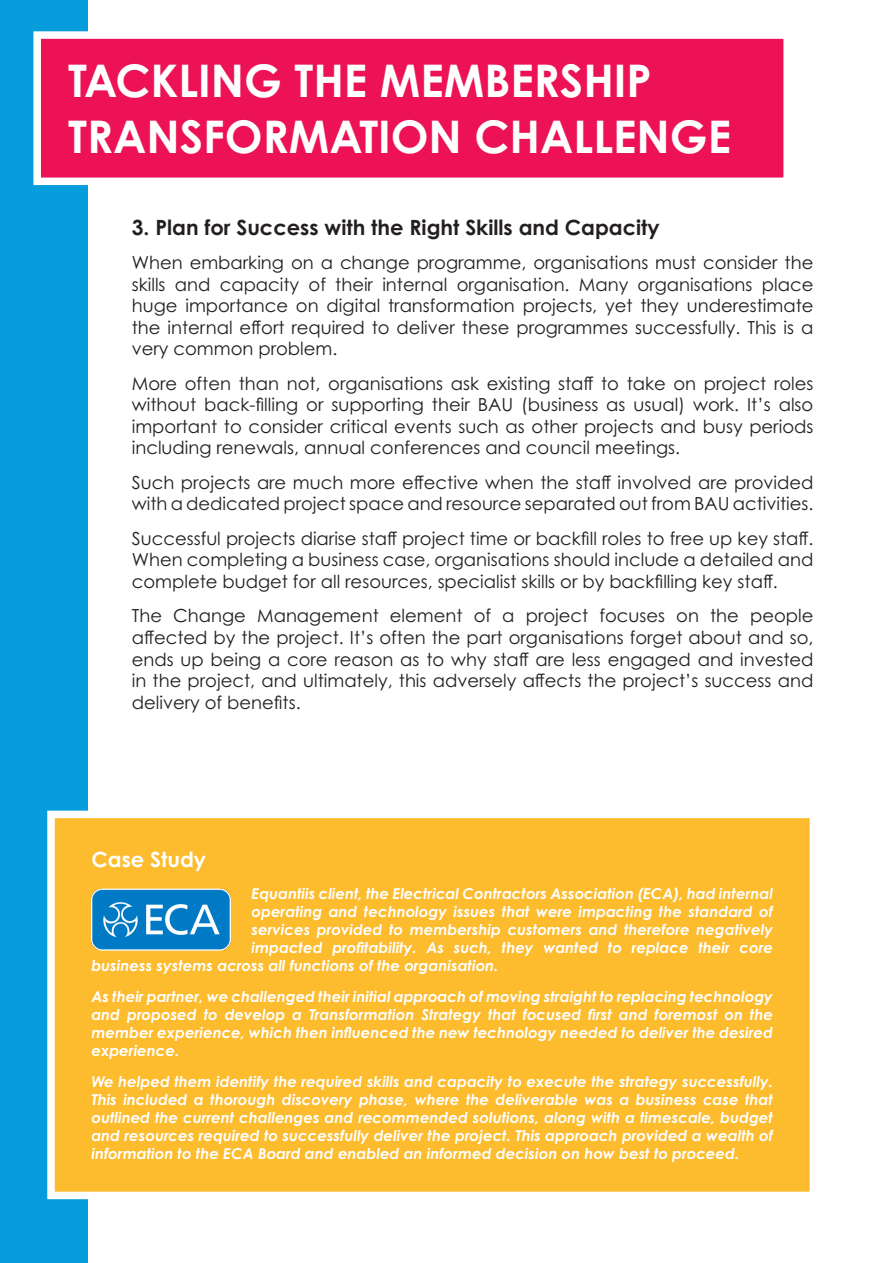
<style>
.page{position:relative;width:893px;height:1263px;background:#fff}
.page>*{position:absolute;margin:0;border:0;box-sizing:border-box;transform-origin:0 0}
.t1{font:700 45px/55.5px "Century Gothic Pro";color:#fff}
.t2{font:700 21px "Century Gothic Pro";color:#231f20}
.t3{font:700 21px "Century Gothic Pro";color:#fff}
.t4{font:18px/21.6px "Century Gothic Pro";color:#231f20;text-align:justify}
.t5{font:italic 700 15px/18px "Century Gothic Pro";color:#fff;text-align:justify}
</style>
<div class="page">
<div style="left:0;top:0;width:87px;height:1263px;background:#069ddc"></div>
<div style="left:47px;top:811px;width:770px;height:388px;background:#fdbb2e;border:8px solid #fff"></div>
<img style="left:91px;top:888px;width:139px;height:62px">
<div style="left:33px;top:31px;width:758px;height:154px;background:#ed1255;border:8px solid #fff"></div>
<p class="t1" style="left:68px;top:52px;width:664px">TACKLING THE MEMBERSHIP<br>TRANSFORMATION CHALLENGE</p>
<p class="t2" style="left:132px;top:214px;width:529px">3. Plan for Success with the Right Skills and Capacity</p>
<p class="t4" style="left:132px;top:251px;width:683px">When embarking on a change programme, organisations must consider the skills and capacity of their internal organisation. Many organisations place huge importance on digital transformation projects, yet they underestimate the internal effort required to deliver these programmes successfully. This is a very common problem.</p>
<p class="t4" style="left:132px;top:372px;width:683px">More often than not, organisations ask existing staff to take on project roles without back-filling or supporting their BAU (business as usual) work. It’s also important to consider critical events such as other projects and busy periods including renewals, annual conferences and council meetings.</p>
<p class="t4" style="left:132px;top:471px;width:683px">Such projects are much more effective when the staff involved are provided with a dedicated project space and resource separated out from BAU activities.</p>
<p class="t4" style="left:132px;top:527px;width:683px">Successful projects diarise staff project time or backfill roles to free up key staff.<br>When completing a business case, organisations should include a detailed and complete budget for all resources, specialist skills or by backfilling key staff.</p>
<p class="t4" style="left:132px;top:605px;width:683px">The Change Management element of a project focuses on the people affected by the project. It’s often the part organisations forget about and so, ends up being a core reason as to why staff are less engaged and invested in the project, and ultimately, this adversely affects the project’s success and delivery of benefits.</p>
<p class="t3" style="left:91px;top:846px;width:116px">Case Study</p>
<p class="t5" style="left:252px;top:884px;width:523px">Equantiis client, the Electrical Contractors Association (ECA), had internal</p>
<p class="t5" style="left:252px;top:902px;width:523px">operating and technology issues that were impacting the standard of</p>
<p class="t5" style="left:252px;top:920px;width:523px">services provided to membership customers and therefore negatively</p>
<p class="t5" style="left:252px;top:938px;width:523px">impacted profitability. As such, they wanted to replace their core</p>
<p class="t5" style="left:91px;top:956px;width:409px">business systems across all functions of the organisation.</p>
<p class="t5" style="left:91px;top:987px;width:683px">As their partner, we challenged their initial approach of moving straight to replacing technology and proposed to develop a Transformation Strategy that focused first and foremost on the member experience, which then influenced the new technology needed to deliver the desired experience.</p>
<p class="t5" style="left:91px;top:1072px;width:683px">We helped them identify the required skills and capacity to execute the strategy successfully.<br>This included a thorough discovery phase, where the deliverable was a business case that outlined the current challenges and recommended solutions, along with a timescale, budget and resources required to successfully deliver the project. This approach provided a wealth of information to the ECA Board and enabled an informed decision on how best to proceed.</p>
</div>
